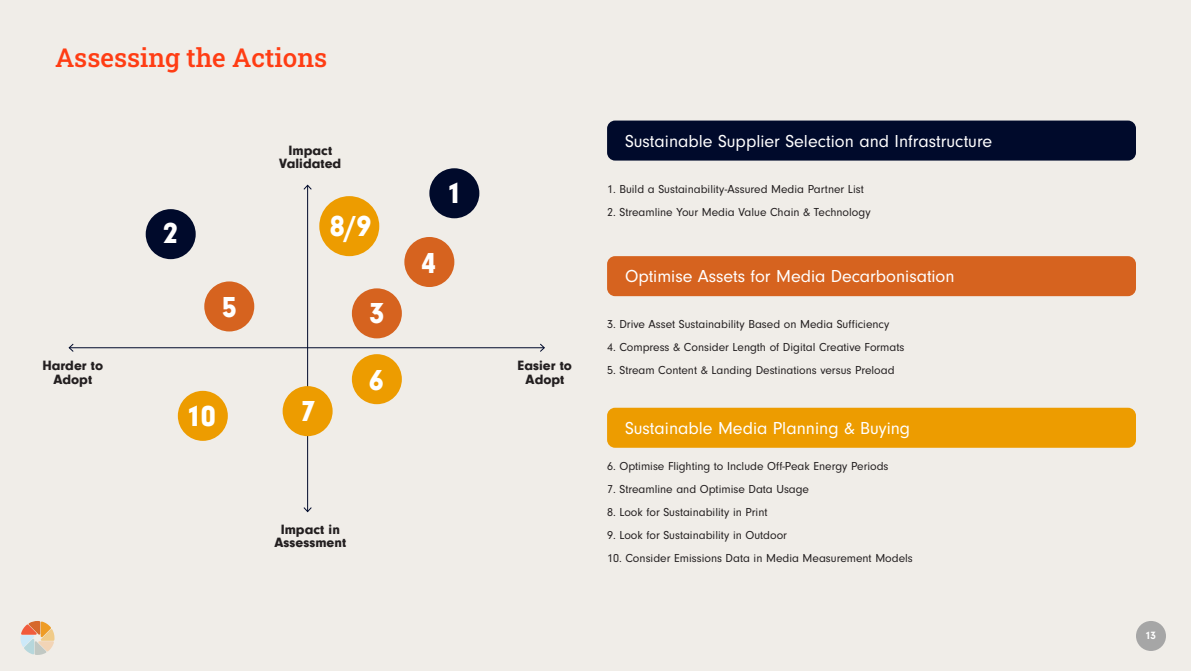
<style>
.page{position:relative;width:1191px;height:671px;background:#f0ede8}
.page>*{position:absolute;margin:0;border:0;box-sizing:border-box;transform-origin:0 0}
.Body{font:900 30px "Neuzeit Gro";color:#fff}
.t1{font:500 26px "Roboto Slab";color:#ff3d14}
.Body-2{font:18px "Neuzeit Gro";color:#fff}
.Body-3{font:900 14px/13px "Neuzeit Gro";color:#231f20;text-align:center}
.Body-4{font:12px "Neuzeit Gro";color:#231f20}
.t2{font:700 11px "Neuzeit Gro";color:#fff}
</style>
<div class="page">
<svg style="left:20px;top:621px;width:34px;height:34px"></svg>
<div style="left:1136px;top:621px;width:30px;height:30px;background:#a6a6a6;border-radius:50%"></div>
<hr style="left:307px;top:185px;width:1px;height:326px;background:#000a2b">
<svg style="left:303px;top:184px;width:9px;height:7px"></svg>
<svg style="left:303px;top:506px;width:9px;height:7px"></svg>
<hr style="left:69px;top:347px;width:475px;height:1px;background:#000a2b">
<svg style="left:68px;top:343px;width:7px;height:9px"></svg>
<svg style="left:539px;top:343px;width:6px;height:9px"></svg>
<div style="left:607px;top:120px;width:529px;height:40px;background:#000a2b;border-radius:8px"></div>
<div style="left:607px;top:256px;width:529px;height:40px;background:#d6631f;border-radius:8px"></div>
<div style="left:607px;top:407px;width:529px;height:40px;background:#ed9c00;border-radius:8px"></div>
<div style="left:146px;top:209px;width:50px;height:50px;background:#000a2b;border-radius:50%"></div>
<div style="left:429px;top:168px;width:50px;height:50px;background:#000a2b;border-radius:50%"></div>
<div style="left:404px;top:237px;width:50px;height:50px;background:#d6631f;border-radius:50%"></div>
<div style="left:352px;top:288px;width:50px;height:50px;background:#d6631f;border-radius:50%"></div>
<div style="left:352px;top:354px;width:50px;height:50px;background:#ed9c00;border-radius:50%"></div>
<div style="left:283px;top:386px;width:50px;height:50px;background:#ed9c00;border-radius:50%"></div>
<div style="left:178px;top:391px;width:50px;height:50px;background:#ed9c00;border-radius:50%"></div>
<div style="left:204px;top:281px;width:50px;height:50px;background:#d6631f;border-radius:50%"></div>
<div style="left:319px;top:196px;width:60px;height:60px;background:#ed9c00;border-radius:50%"></div>
<p class="t1" style="left:55px;top:40px;width:274px">Assessing the Actions</p>
<p class="Body-3" style="left:42px;top:359px;width:62px">Harder to<br>Adopt</p>
<p class="Body" style="left:163px;top:216px;width:16px">2</p>
<p class="Body-3" style="left:279px;top:144px;width:63px">Impact<br>Validated</p>
<p class="Body" style="left:330px;top:208px;width:43px">8/9</p>
<p class="Body" style="left:222px;top:289px;width:16px">5</p>
<p class="Body" style="left:370px;top:296px;width:16px">3</p>
<p class="Body" style="left:186px;top:399px;width:31px">10</p>
<p class="Body" style="left:301px;top:394px;width:16px">7</p>
<p class="Body" style="left:369px;top:363px;width:16px">6</p>
<p class="Body" style="left:446px;top:176px;width:16px">1</p>
<p class="Body" style="left:421px;top:246px;width:16px">4</p>
<p class="Body-3" style="left:274px;top:522px;width:73px">Impact in<br>Assessment</p>
<p class="Body-3" style="left:518px;top:359px;width:56px">Easier to<br>Adopt</p>
<p class="Body-2" style="left:625px;top:131px;width:369px">Sustainable Supplier Selection and Infrastructure</p>
<p class="Body-4" style="left:607px;top:182px;width:258px">1. Build a Sustainability-Assured Media Partner List</p>
<p class="Body-4" style="left:607px;top:205px;width:265px">2. Streamline Your Media Value Chain &amp; Technology</p>
<p class="Body-2" style="left:625px;top:266px;width:331px">Optimise Assets for Media Decarbonisation</p>
<p class="Body-4" style="left:607px;top:317px;width:284px">3. Drive Asset Sustainability Based on Media Sufficiency</p>
<p class="Body-4" style="left:607px;top:340px;width:299px">4. Compress &amp; Consider Length of Digital Creative Formats</p>
<p class="Body-4" style="left:607px;top:363px;width:289px">5. Stream Content &amp; Landing Destinations versus Preload</p>
<p class="Body-2" style="left:625px;top:418px;width:287px">Sustainable Media Planning &amp; Buying</p>
<p class="Body-4" style="left:607px;top:459px;width:283px">6. Optimise Flighting to Include Off-Peak Energy Periods</p>
<p class="Body-4" style="left:607px;top:482px;width:204px">7. Streamline and Optimise Data Usage</p>
<p class="Body-4" style="left:607px;top:505px;width:162px">8. Look for Sustainability in Print</p>
<p class="Body-4" style="left:607px;top:528px;width:181px">9. Look for Sustainability in Outdoor</p>
<p class="Body-4" style="left:607px;top:551px;width:307px">10. Consider Emissions Data in Media Measurement Models</p>
<p class="t2" style="left:1145px;top:629px;width:12px">13</p>
</div>
